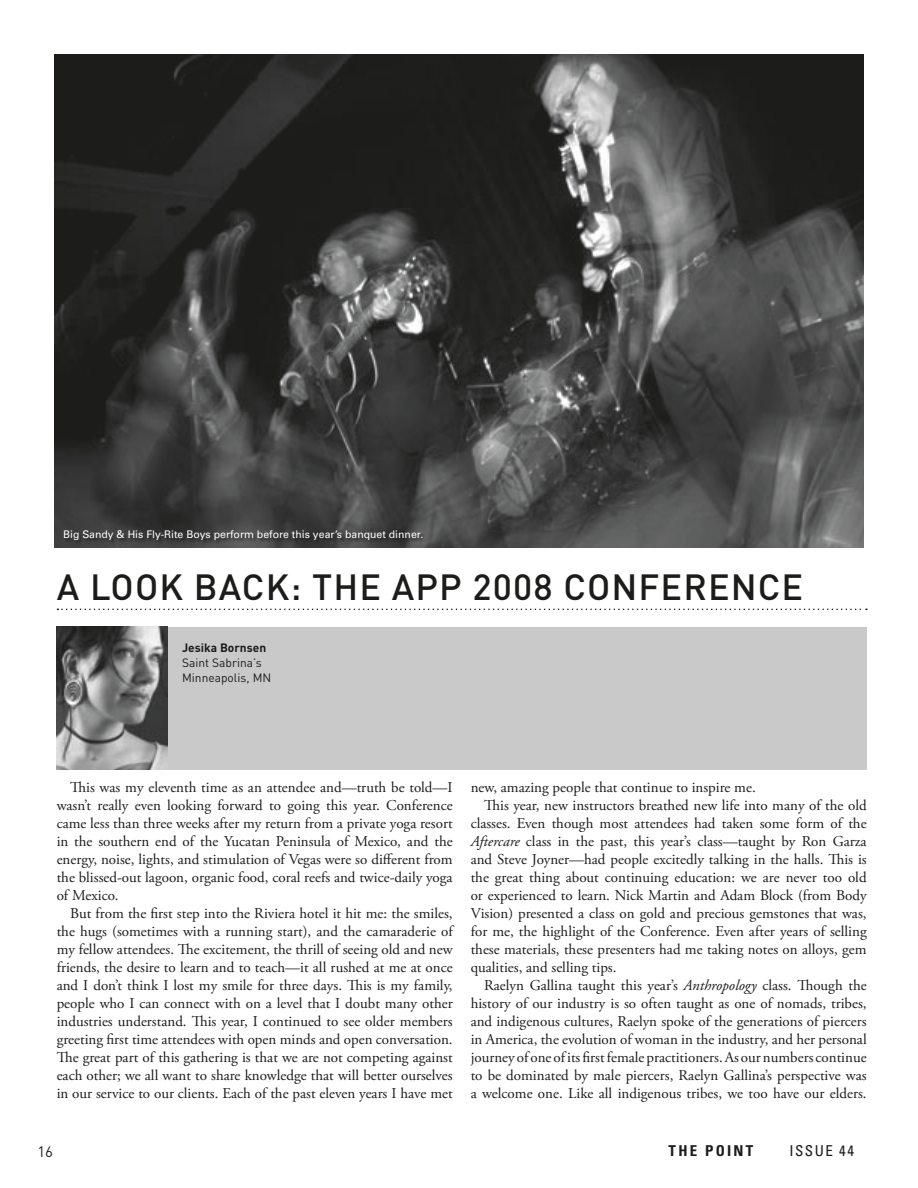
<style>
.page{position:relative;width:918px;height:1188px;background:#fff}
.page>*{position:absolute;margin:0;border:0;box-sizing:border-box;transform-origin:0 0}
.t1{font:500 36px "DIN";letter-spacing:.03em;color:#1c1c1a}
.t2{font:15px/18px "Adobe Garamond Pro";color:#1c1c1a;text-align:justify}
.t3{font:700 condensed 15px "Univers LT Std";letter-spacing:.15em;color:#1c1c1a}
.t4{font:condensed 15px "Univers LT Std";letter-spacing:.1em;color:#1c1c1a}
.t5{font:15px "DIN";color:#1c1c1a}
.t6{font:12px/15px "DIN";color:#1c1c1a}
.t7{font:700 12px "DIN";color:#1c1c1a}
.t8{font:10.5px "Univers LT Std";color:#fff}
.s1{font-style:italic}
</style>
<div class="page">
<svg style="left:57px;top:609px;width:810px;height:1px"></svg>
<div style="left:57px;top:627px;width:810px;height:143px;background:#c9c9ca"></div>
<img style="left:57px;top:627px;width:110px;height:143px">
<img style="left:54px;top:54px;width:810px;height:494px">
<div style="left:65px;top:531px;width:507px;height:25px;background:#1c1c1a;opacity:.75"></div>
<p class="t8" style="left:63px;top:528px;width:362px">Big Sandy &amp; His Fly-Rite Boys perform before this year’s banquet dinner.</p>
<h1 class="t1" style="left:57px;top:564px;width:57px">A LOOK</h1>
<h1 class="t1" style="left:194px;top:564px;width:394px">BACK: THE APP 2008 CONFE</h1>
<h1 class="t1" style="left:683px;top:564px;width:116px">RENCE</h1>
<p class="t7" style="left:182px;top:640px;width:86px">Jesika Bornsen</p>
<p class="t6" style="left:182px;top:655px;width:91px">Saint Sabrina’s<br>Minneapolis, MN</p>
<p class="t2" style="left:57px;top:779px;width:398px;text-indent:14px">This was my eleventh time as an attendee and—truth be told—I wasn’t really even looking forward to going this year. Conference came less than three weeks after my return from a private yoga resort in the southern end of the Yucatan Peninsula of Mexico, and the energy, noise, lights, and stimulation of Vegas were so different from the blissed-out lagoon, organic food, coral reefs and twice-daily yoga of Mexico.</p>
<p class="t2" style="left:57px;top:905px;width:398px;text-indent:14px">But from the first step into the Riviera hotel it hit me: the smiles, the hugs (sometimes with a running start), and the camaraderie of my fellow attendees. The excitement, the thrill of seeing old and new friends, the desire to learn and to teach—it all rushed at me at once and I don’t think I lost my smile for three days. This is my family, people who I can connect with on a level that I doubt many other industries understand. This year, I continued to see older members greeting first time attendees with open minds and open conversation.<br>The great part of this gathering is that we are not competing against each other; we all want to share knowledge that will better ourselves in our service to our clients. Each of the past eleven years I have met</p>
<p class="t2" style="left:471px;top:779px;width:287px">new, amazing people that continue to inspire me.</p>
<p class="t2" style="left:484px;top:797px;width:384px">This year, new instructors breathed new life into many of the old</p>
<p class="t2" style="left:471px;top:815px;width:397px">classes. Even though most attendees had taken some form of the</p>
<p class="t2" style="left:471px;top:833px;width:397px"><span class="s1">Aftercare</span> class in the past, this year’s class—taught by Ron Garza</p>
<p class="t2" style="left:471px;top:851px;width:398px">and Steve Joyner—had people excitedly talking in the halls. This is</p>
<p class="t2" style="left:471px;top:869px;width:397px">the great thing about continuing education: we are never too old</p>
<p class="t2" style="left:471px;top:887px;width:397px">or experienced to learn. Nick Martin and Adam Block (from Body</p>
<p class="t2" style="left:471px;top:905px;width:397px">Vision) presented a class on gold and precious gemstones that was,</p>
<p class="t2" style="left:471px;top:923px;width:398px">for me, the highlight of the Conference. Even after years of selling</p>
<p class="t2" style="left:471px;top:941px;width:397px">these materials, these presenters had me taking notes on alloys, gem</p>
<p class="t2" style="left:471px;top:959px;width:147px">qualities, and selling tips.</p>
<p class="t2" style="left:484px;top:977px;width:384px">Raelyn Gallina taught this year’s <span class="s1">Anthropology</span> class. Though the</p>
<p class="t2" style="left:471px;top:995px;width:397px">history of our industry is so often taught as one of nomads, tribes,</p>
<p class="t2" style="left:471px;top:1013px;width:397px">and indigenous cultures, Raelyn spoke of the generations of piercers</p>
<p class="t2" style="left:471px;top:1031px;width:398px">in America, the evolution of woman in the industry, and her personal</p>
<p class="t2" style="left:471px;top:1049px;width:397px">journey of one of its first female practitioners. As our numbers continue</p>
<p class="t2" style="left:471px;top:1067px;width:398px">to be dominated by male piercers, Raelyn Gallina’s perspective was</p>
<p class="t2" style="left:471px;top:1085px;width:397px">a welcome one. Like all indigenous tribes, we too have our elders.</p>
<p class="t5" style="left:38px;top:1142px;width:17px">16</p>
<p class="t3" style="left:669px;top:1141px;width:86px">THE POINT</p>
<p class="t4" style="left:789px;top:1141px;width:66px">ISSUE 44</p>
</div>
